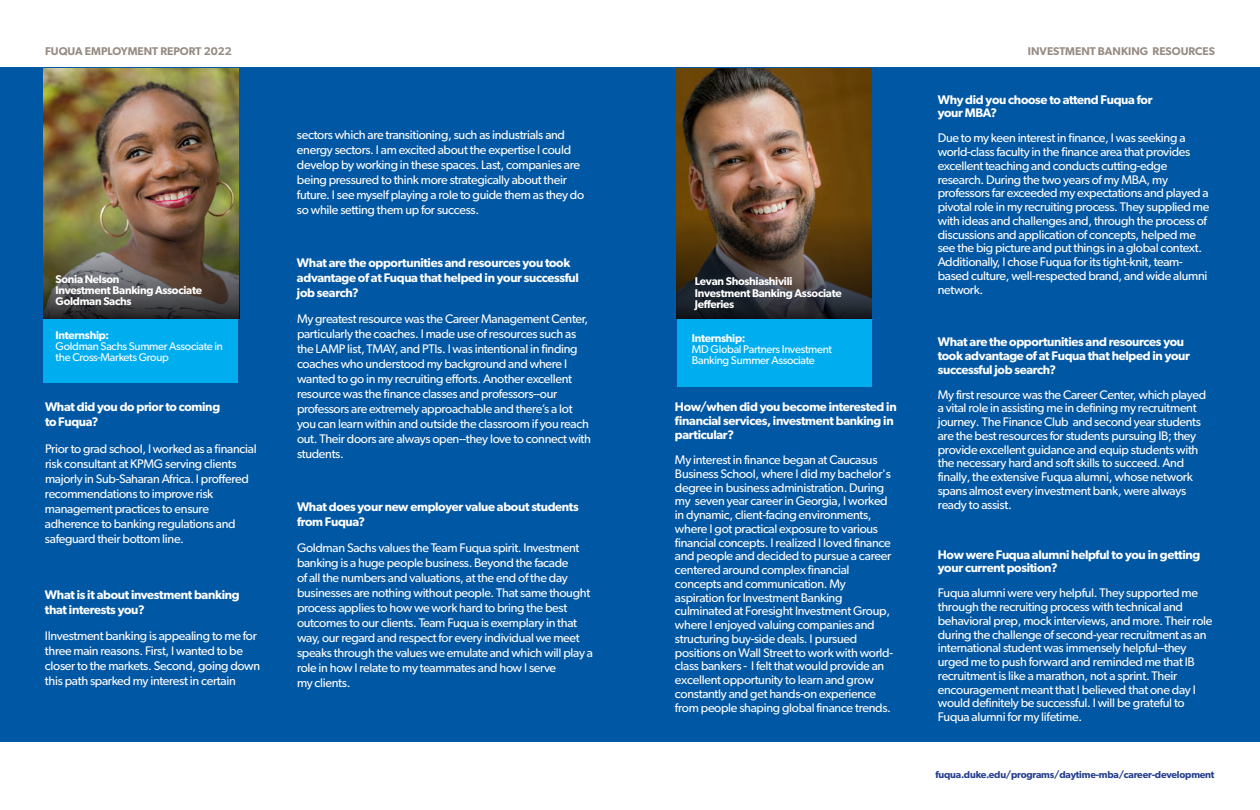
<style>
.page{position:relative;width:1260px;height:810px;background:#fff}
.page>*{position:absolute;margin:0;border:0;box-sizing:border-box;transform-origin:0 0}
.t1{font:12.5px/13.8px "Gibson";letter-spacing:-.025em;color:#fff}
.t2{font:600 12.5px/13.8px "Gibson";letter-spacing:-.025em;color:#fff}
.t3{font:600 11.25px/11.2px "Gibson";letter-spacing:-.025em;color:#fff}
.t4{font:11.25px/11.2px "Gibson";letter-spacing:-.025em;color:#fff}
.t5{font:600 11.25px "Gibson";color:#978c84}
.t6{font:600 10px "Gibson";letter-spacing:-.02em;color:#253f8e}
.s1{font-weight:600}
</style>
<div class="page">
<div style="left:0;top:68px;width:1260px;height:674px;background:#0057a4"></div>
<div style="left:677px;top:248px;width:194px;height:139px;background:#00aeef"></div>
<div style="left:44px;top:259px;width:194px;height:124px;background:#00aeef"></div>
<img style="left:44px;top:68px;width:195px;height:147px">
<img style="left:677px;top:68px;width:195px;height:250px">
<svg style="left:44px;top:215px;width:196px;height:103px;background:#5f5745"></svg>
<svg style="left:677px;top:215px;width:194px;height:103px;background:#423527"></svg>
<p class="t5" style="left:45px;top:44px;width:188px">FUQUA EMPLOYMENT REPORT 2022</p>
<p class="t3" style="left:56px;top:273px;width:148px">Sonia Nelson<br>Investment Banking Associate<br>Goldman Sachs</p>
<p class="t4" style="left:56px;top:329px;width:169px"><span class="s1">Internship:<br></span>Goldman Sachs Summer Associate in the Cross-Markets Group</p>
<p class="t2" style="left:45px;top:399px;width:177px;line-height:15px">What did you do prior to coming to Fuqua?</p>
<p class="t1" style="left:45px;top:441px;width:213px;line-height:15px">Prior to grad school, I worked as a financial risk consultant at KPMG serving clients majorly in Sub-Saharan Africa. I proffered recommendations to improve risk management practices to ensure adherence to banking regulations and safeguard their bottom line.</p>
<p class="t2" style="left:45px;top:587px;width:196px;line-height:15px">What is it about investment banking that interests you?</p>
<p class="t1" style="left:45px;top:628px;width:217px;line-height:15px">IInvestment banking is appealing to me for three main reasons. First, I wanted to be closer to the markets. Second, going down this path sparked my interest in certain</p>
<p class="t1" style="left:297px;top:127px;width:289px;line-height:15px">sectors which are transitioning, such as industrials and energy sectors. I am excited about the expertise I could develop by working in these spaces. Last, companies are being pressured to think more strategically about their future. I see myself playing a role to guide them as they do so while setting them up for success.</p>
<p class="t2" style="left:297px;top:255px;width:283px;line-height:15px">What are the opportunities and resources you took advantage of at Fuqua that helped in your successful job search?</p>
<p class="t1" style="left:297px;top:311px;width:296px;line-height:15px">My greatest resource was the Career Management Center, particularly the coaches. I made use of resources such as the LAMP list, TMAY, and PTIs. I was intentional in finding coaches who understood my background and where I wanted to go in my recruiting efforts. Another excellent resource was the finance classes and professors--our professors are extremely approachable and there’s a lot you can learn within and outside the classroom if you reach out. Their doors are always open--they love to connect with students.</p>
<p class="t2" style="left:297px;top:499px;width:283px;line-height:15px">What does your new employer value about students from Fuqua?</p>
<p class="t1" style="left:297px;top:540px;width:298px;line-height:15px">Goldman Sachs values the Team Fuqua spirit. Investment banking is a huge people business. Beyond the facade<br>of all the numbers and valuations, at the end of the day businesses are nothing without people. That same thought process applies to how we work hard to bring the best outcomes to our clients. Team Fuqua is exemplary in that way, our regard and respect for every individual we meet speaks through the values we emulate and which will play a role in how I relate to my teammates and how I serve<br>my clients.</p>
<p class="t3" style="left:695px;top:276px;width:148px">Levan Shoshiashivili<br>Investment Banking Associate<br>Jefferies</p>
<p class="t3" style="left:692px;top:332px;width:55px">Internship:</p>
<p class="t4" style="left:692px;top:343px;width:142px">MD Global Partners Investment<br>Banking Summer Associate</p>
<p class="t2" style="left:675px;top:400px;width:223px">How/when did you become interested in financial services, investment banking in particular?</p>
<p class="t1" style="left:675px;top:453px;width:220px">My interest in finance began at Caucasus Business School, where I did my bachelor's degree in business administration. During my seven year career in Georgia, I worked in dynamic, client-facing environments, where I got practical exposure to various financial concepts. I realized I loved finance and people and decided to pursue a career centered around complex financial concepts and communication. My aspiration for Investment Banking culminated at Foresight Investment Group, where I enjoyed valuing companies and structuring buy-side deals. I pursued positions on Wall Street to work with world&shy;class bankers - I felt that would provide an excellent opportunity to learn and grow constantly and get hands-on experience from people shaping global finance trends.</p>
<p class="t5" style="left:1028px;top:44px;width:189px">INVESTMENT BANKING RESOURCES</p>
<p class="t2" style="left:938px;top:92px;width:216px">Why did you choose to attend Fuqua for your MBA?</p>
<p class="t1" style="left:938px;top:131px;width:273px">Due to my keen interest in finance, I was seeking a world-class faculty in the finance area that provides excellent teaching and conducts cutting-edge research. During the two years of my MBA, my professors far exceeded my expectations and played a pivotal role in my recruiting process. They supplied me with ideas and challenges and, through the process of discussions and application of concepts, helped me see the big picture and put things in a global context.<br>Additionally, I chose Fuqua for its tight-knit, team&shy;based culture, well-respected brand, and wide alumni network.</p>
<p class="t2" style="left:938px;top:335px;width:254px">What are the opportunities and resources you took advantage of at Fuqua that helped in your successful job search?</p>
<p class="t1" style="left:938px;top:387px;width:270px">My first resource was the Career Center, which played a vital role in assisting me in defining my recruitment journey. The Finance Club and second year students are the best resources for students pursuing IB; they provide excellent guidance and equip students with the necessary hard and soft skills to succeed. And finally, the extensive Fuqua alumni, whose network spans almost every investment bank, were always ready to assist.</p>
<p class="t2" style="left:938px;top:547px;width:264px">How were Fuqua alumni helpful to you in getting your current position?</p>
<p class="t1" style="left:938px;top:586px;width:276px">Fuqua alumni were very helpful. They supported me through the recruiting process with technical and behavioral prep, mock interviews, and more. Their role during the challenge of second-year recruitment as an international student was immensely helpful--they urged me to push forward and reminded me that IB recruitment is like a marathon, not a sprint. Their encouragement meant that I believed that one day I would definitely be successful. I will be grateful to Fuqua alumni for my lifetime.</p>
<p class="t6" style="left:936px;top:768px;width:280px">fuqua.duke.edu/programs/daytime-mba/career-development</p>
</div>
